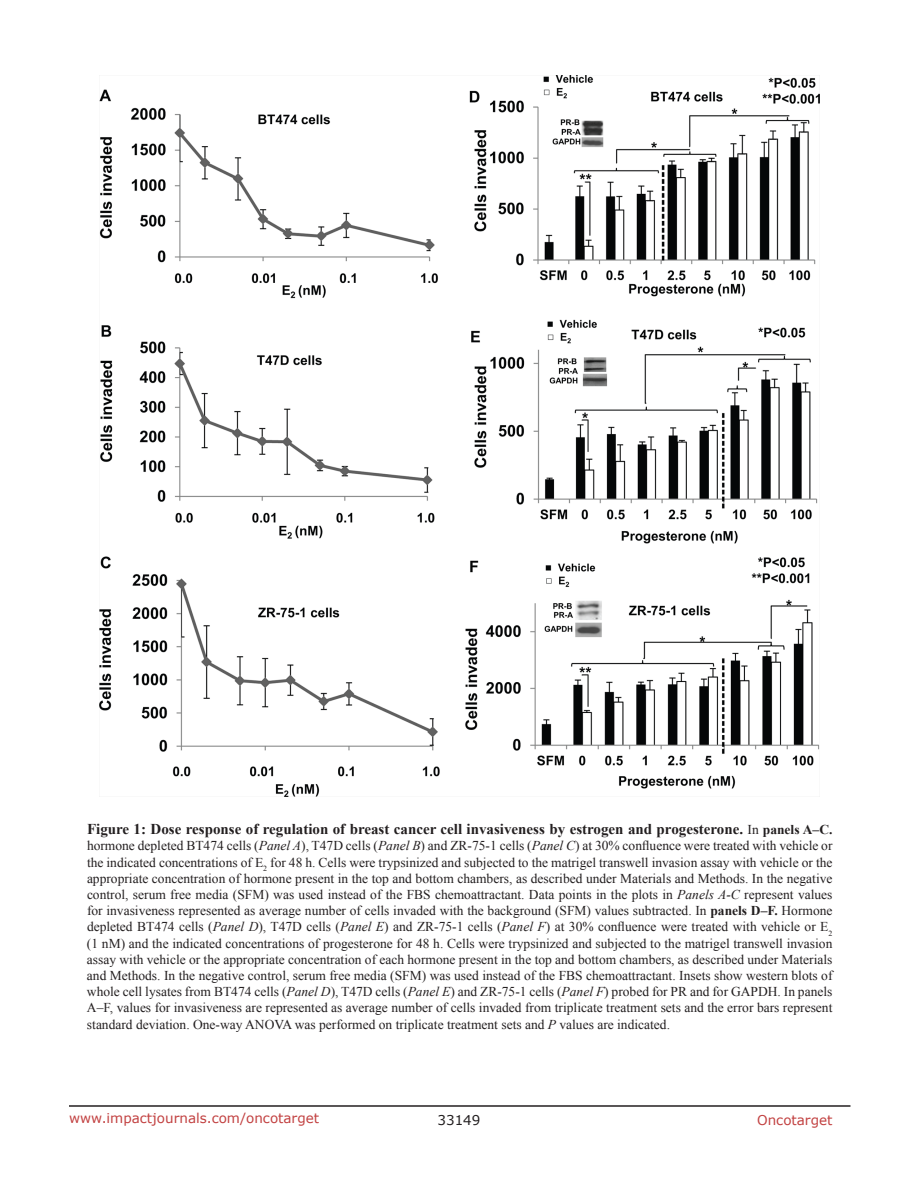
<style>
.page{position:relative;width:918px;height:1188px;background:#fff}
.page>*{position:absolute;margin:0;border:0;box-sizing:border-box;transform-origin:0 0}
.FigureText{font:700 15px "Times New Roman";color:#231f20}
.FigureText-2{font:13.5px/16.2px "Times New Roman";color:#231f20;text-align:justify}
.t1{font:13.5px "Verdana";color:#c24141}
.t2{font:13.5px "Verdana";color:#231f20}
.s1{font-weight:400;font-size:13.5px}
.s2{font-size:13.5px}
.s3{font-style:italic}
.s4{font-weight:700}
</style>
<div class="page">
<hr style="left:69px;top:1105px;width:781px;height:2px;background:#231f20">
<img style="left:100px;top:76px;width:720px;height:721px">
<p class="FigureText" style="left:87px;top:819px;width:747px">Figure 1: Dose response of regulation of breast cancer cell invasiveness by estrogen and progesterone. <span class="s1">In</span> <span class="s2">panels A–C.</span></p>
<p class="FigureText-2" style="left:87px;top:838px;width:747px">hormone depleted BT474 cells (<span class="s3">Panel A</span>), T47D cells (<span class="s3">Panel B</span>) and ZR-75-1 cells (<span class="s3">Panel C</span>) at 30% confluence were treated with vehicle or the indicated concentrations of E<sub>2</sub> for 48 h. Cells were trypsinized and subjected to the matrigel transwell invasion assay with vehicle or the appropriate concentration of hormone present in the top and bottom chambers, as described under Materials and Methods. In the negative control, serum free media (SFM) was used instead of the FBS chemoattractant. Data points in the plots in <span class="s3">Panels A-C</span> represent values for invasiveness represented as average number of cells invaded with the background (SFM) values subtracted. In <span class="s4">panels D–F.</span> Hormone depleted BT474 cells (<span class="s3">Panel D</span>), T47D cells (<span class="s3">Panel E</span>) and ZR-75-1 cells (<span class="s3">Panel F</span>) at 30% confluence were treated with vehicle or E<sub>2 </sub>(1 nM) and the indicated concentrations of progesterone for 48 h. Cells were trypsinized and subjected to the matrigel transwell invasion assay with vehicle or the appropriate concentration of each hormone present in the top and bottom chambers, as described under Materials and Methods. In the negative control, serum free media (SFM) was used instead of the FBS chemoattractant. Insets show western blots of whole cell lysates from BT474 cells (<span class="s3">Panel D</span>), T47D cells (<span class="s3">Panel E</span>) and ZR-75-1 cells (<span class="s3">Panel F</span>) probed for PR and for GAPDH. In panels A–F, values for invasiveness are represented as average number of cells invaded from triplicate treatment sets and the error bars represent standard deviation. One-way ANOVA was performed on triplicate treatment sets and <span class="s3">P</span> values are indicated.</p>
<p class="t1" style="left:69px;top:1109px;width:252px">www.impactjournals.com/oncotarget</p>
<p class="t2" style="left:438px;top:1111px;width:44px">33149</p>
<p class="t1" style="left:757px;top:1111px;width:77px">Oncotarget</p>
</div>
